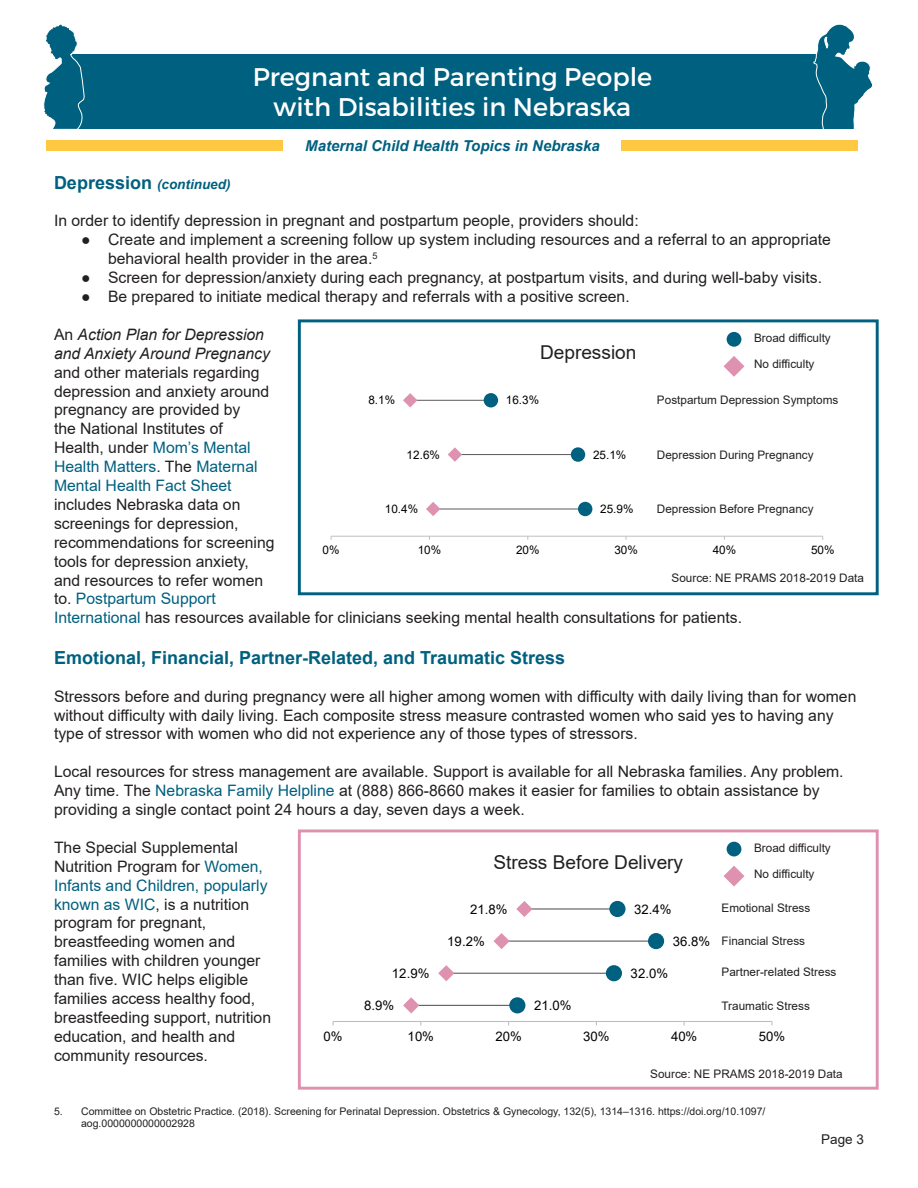
<style>
.page{position:relative;width:918px;height:1188px;background:#fff}
.page>*{position:absolute;margin:0;border:0;box-sizing:border-box;transform-origin:0 0}
.t1{font:25.5px/30.6px "Montserrat";color:#fff;text-align:center}
.t2{font:19.05px "Arial";color:#231f20}
.t3{font:700 18px "Arial";color:#00607f}
.t4{font:15.75px/18.9px "Arial";color:#231f20}
.t5{font:15.6px "Arial";color:#000}
.t6{font:italic 700 15px "Arial";color:#00607f}
.t7{font:italic 700 13.5px "Arial";color:#00607f}
.t8{font:13.5px "Arial";color:#231f20}
.t9{font:13.2px "Arial";letter-spacing:.005em;color:#000}
.t10{font:11.7px "Arial";color:#231f20}
.t11{font:11.7px "Arial";letter-spacing:.005em;color:#000}
.t12{font:10.5px/12.6px "Arial";color:#231f20}
.s1{font-style:normal;font-size:18px}
.s2{font-style:italic}
.s3{color:#00607f}
</style>
<div class="page">
<div style="left:68px;top:54px;width:761px;height:75px;background:#00607f"></div>
<svg style="left:43px;top:24px;width:41px;height:105px"></svg>
<svg style="left:814px;top:24px;width:59px;height:105px"></svg>
<div style="left:46px;top:140px;width:237px;height:11px;background:#ffc843"></div>
<div style="left:621px;top:140px;width:236px;height:11px;background:#ffc843"></div>
<hr style="left:331px;top:536px;width:492px;height:1px;background:#bfbfbf">
<hr style="left:410px;top:400px;width:81px;height:1px;background:#595959">
<hr style="left:455px;top:454px;width:123px;height:1px;background:#595959">
<hr style="left:433px;top:509px;width:152px;height:1px;background:#595959">
<div style="left:484px;top:393px;width:14px;height:14px;background:#00607f;border-radius:50%"></div>
<div style="left:571px;top:447px;width:14px;height:15px;background:#00607f;border-radius:50%"></div>
<div style="left:578px;top:502px;width:14px;height:14px;background:#00607f;border-radius:50%"></div>
<svg style="left:403px;top:393px;width:14px;height:14px"></svg>
<svg style="left:448px;top:447px;width:14px;height:15px"></svg>
<svg style="left:426px;top:502px;width:14px;height:14px"></svg>
<div style="left:727px;top:332px;width:14px;height:15px;background:#00607f;border-radius:50%"></div>
<svg style="left:724px;top:356px;width:20px;height:21px"></svg>
<hr style="left:333px;top:1021px;width:439px;height:1px;background:#bfbfbf">
<hr style="left:411px;top:1005px;width:106px;height:1px;background:#595959">
<hr style="left:446px;top:973px;width:168px;height:1px;background:#595959">
<hr style="left:502px;top:941px;width:154px;height:1px;background:#595959">
<hr style="left:524px;top:908px;width:93px;height:2px;background:#595959">
<div style="left:509px;top:997px;width:16px;height:16px;background:#00607f;border-radius:50%"></div>
<div style="left:606px;top:965px;width:16px;height:16px;background:#00607f;border-radius:50%"></div>
<div style="left:648px;top:933px;width:16px;height:16px;background:#00607f;border-radius:50%"></div>
<div style="left:609px;top:901px;width:17px;height:16px;background:#00607f;border-radius:50%"></div>
<svg style="left:403px;top:997px;width:16px;height:16px"></svg>
<svg style="left:438px;top:965px;width:16px;height:16px"></svg>
<svg style="left:494px;top:933px;width:16px;height:16px"></svg>
<svg style="left:516px;top:901px;width:16px;height:16px"></svg>
<div style="left:727px;top:842px;width:14px;height:14px;background:#00607f;border-radius:50%"></div>
<svg style="left:724px;top:866px;width:20px;height:21px"></svg>
<div style="left:298px;top:319px;width:581px;height:276px;border:3px solid #00607f"></div>
<div style="left:298px;top:829px;width:581px;height:261px;border:3px solid #de92af"></div>
<h1 class="t1" style="left:253px;top:61px;width:401px">Pregnant and Parenting People with Disabilities in Nebraska</h1>
<p class="t6" style="left:305px;top:136px;width:296px">Maternal Child Health Topics in Nebraska</p>
<p class="t7" style="left:54px;top:175px;width:178px"><span class="s1">Depression</span> (continued)</p>
<p class="t4" style="left:54px;top:211px;width:586px">In order to identify depression in pregnant and postpartum people, providers should:</p>
<p class="t4" style="left:108px;top:230px;width:725px;text-indent:-27px">● Create and implement a screening follow up system including resources and a referral to an appropriate behavioral health provider in the area.<sup>5</sup></p>
<p class="t4" style="left:81px;top:268px;width:743px">● Screen for depression/anxiety during each pregnancy, at postpartum visits, and during well-baby visits.</p>
<p class="t4" style="left:81px;top:287px;width:550px">● Be prepared to initiate medical therapy and referrals with a positive screen.</p>
<p class="t4" style="left:54px;top:325px;width:690px">An <span class="s2">Action Plan for Depression<br>and Anxiety Around Pregnancy<br></span>and other materials regarding<br>depression and anxiety around<br>pregnancy are provided by<br>the National Institutes of<br>Health, under <span class="s3">Mom’s Mental<br>Health Matters</span>. The <span class="s3">Maternal<br>Mental Health Fact Sheet<br></span>includes Nebraska data on<br>screenings for depression,<br>recommendations for screening<br>tools for depression anxiety,<br>and resources to refer women<br>to. <span class="s3">Postpartum Support<br>International</span> has resources available for clinicians seeking mental health consultations for patients.</p>
<p class="t3" style="left:54px;top:645px;width:513px">Emotional, Financial, Partner-Related, and Traumatic Stress</p>
<p class="t4" style="left:54px;top:687px;width:804px">Stressors before and during pregnancy were all higher among women with difficulty with daily living than for women without difficulty with daily living. Each composite stress measure contrasted women who said yes to having any type of stressor with women who did not experience any of those types of stressors.</p>
<p class="t4" style="left:54px;top:762px;width:791px">Local resources for stress management are available. Support is available for all Nebraska families. Any problem.<br>Any time. The <span class="s3">Nebraska Family Helpline</span> at (888) 866-8660 makes it easier for families to obtain assistance by providing a single contact point 24 hours a day, seven days a week.</p>
<p class="t4" style="left:54px;top:838px;width:219px">The Special Supplemental<br>Nutrition Program for <span class="s3">Women,<br>Infants and Children, popularly known as WIC</span>, is a nutrition program for pregnant, breastfeeding women and families with children younger than five. WIC helps eligible families access healthy food, breastfeeding support, nutrition education, and health and community resources.</p>
<p class="t10" style="left:754px;top:330px;width:78px">Broad difficulty</p>
<p class="t10" style="left:754px;top:356px;width:62px">No difficulty</p>
<p class="t2" style="left:540px;top:339px;width:98px">Depression</p>
<p class="t5" style="left:527px;top:344px;width:81px">Depression</p>
<p class="t10" style="left:657px;top:392px;width:183px">Postpartum Depression Symptoms</p>
<p class="t11" style="left:368px;top:392px;width:28px">8.1%</p>
<p class="t11" style="left:506px;top:392px;width:35px">16.3%</p>
<p class="t11" style="left:407px;top:447px;width:35px">12.6%</p>
<p class="t11" style="left:593px;top:447px;width:35px">25.1%</p>
<p class="t10" style="left:657px;top:447px;width:158px">Depression During Pregnancy</p>
<p class="t11" style="left:385px;top:501px;width:35px">10.4%</p>
<p class="t11" style="left:600px;top:501px;width:35px">25.9%</p>
<p class="t10" style="left:657px;top:501px;width:158px">Depression Before Pregnancy</p>
<p class="t11" style="left:323px;top:542px;width:18px">0%</p>
<p class="t11" style="left:418px;top:542px;width:25px">10%</p>
<p class="t11" style="left:516px;top:542px;width:25px">20%</p>
<p class="t11" style="left:614px;top:542px;width:25px">30%</p>
<p class="t11" style="left:713px;top:542px;width:25px">40%</p>
<p class="t11" style="left:811px;top:542px;width:25px">50%</p>
<p class="t10" style="left:672px;top:570px;width:194px">Source: NE PRAMS 2018-2019 Data</p>
<p class="t10" style="left:754px;top:839px;width:78px">Broad difficulty</p>
<p class="t10" style="left:754px;top:866px;width:62px">No difficulty</p>
<p class="t2" style="left:493px;top:849px;width:191px">Stress Before Delivery</p>
<p class="t10" style="left:722px;top:900px;width:90px">Emotional Stress</p>
<p class="t10" style="left:722px;top:933px;width:85px">Financial Stress</p>
<p class="t10" style="left:722px;top:964px;width:116px">Partner-related Stress</p>
<p class="t9" style="left:470px;top:900px;width:39px">21.8%</p>
<p class="t9" style="left:634px;top:900px;width:39px">32.4%</p>
<p class="t9" style="left:447px;top:932px;width:39px">19.2%</p>
<p class="t9" style="left:673px;top:932px;width:39px">36.8%</p>
<p class="t9" style="left:392px;top:964px;width:39px">12.9%</p>
<p class="t9" style="left:631px;top:964px;width:39px">32.0%</p>
<p class="t9" style="left:364px;top:996px;width:32px">8.9%</p>
<p class="t9" style="left:534px;top:996px;width:39px">21.0%</p>
<p class="t10" style="left:722px;top:998px;width:90px">Traumatic Stress</p>
<p class="t9" style="left:324px;top:1028px;width:21px">0%</p>
<p class="t9" style="left:408px;top:1028px;width:28px">10%</p>
<p class="t9" style="left:495px;top:1028px;width:28px">20%</p>
<p class="t9" style="left:583px;top:1028px;width:28px">30%</p>
<p class="t9" style="left:671px;top:1028px;width:28px">40%</p>
<p class="t9" style="left:759px;top:1028px;width:28px">50%</p>
<p class="t10" style="left:650px;top:1066px;width:194px">Source: NE PRAMS 2018-2019 Data</p>
<p class="t12" style="left:81px;top:1105px;width:686px;text-indent:-27px">5. Committee on Obstetric Practice. (2018). Screening for Perinatal Depression. Obstetrics &amp; Gynecology, 132(5), 1314–1316. https://doi.org/10.1097/ aog.0000000000002928</p>
<p class="t8" style="left:821px;top:1130px;width:44px">Page 3</p>
</div>
